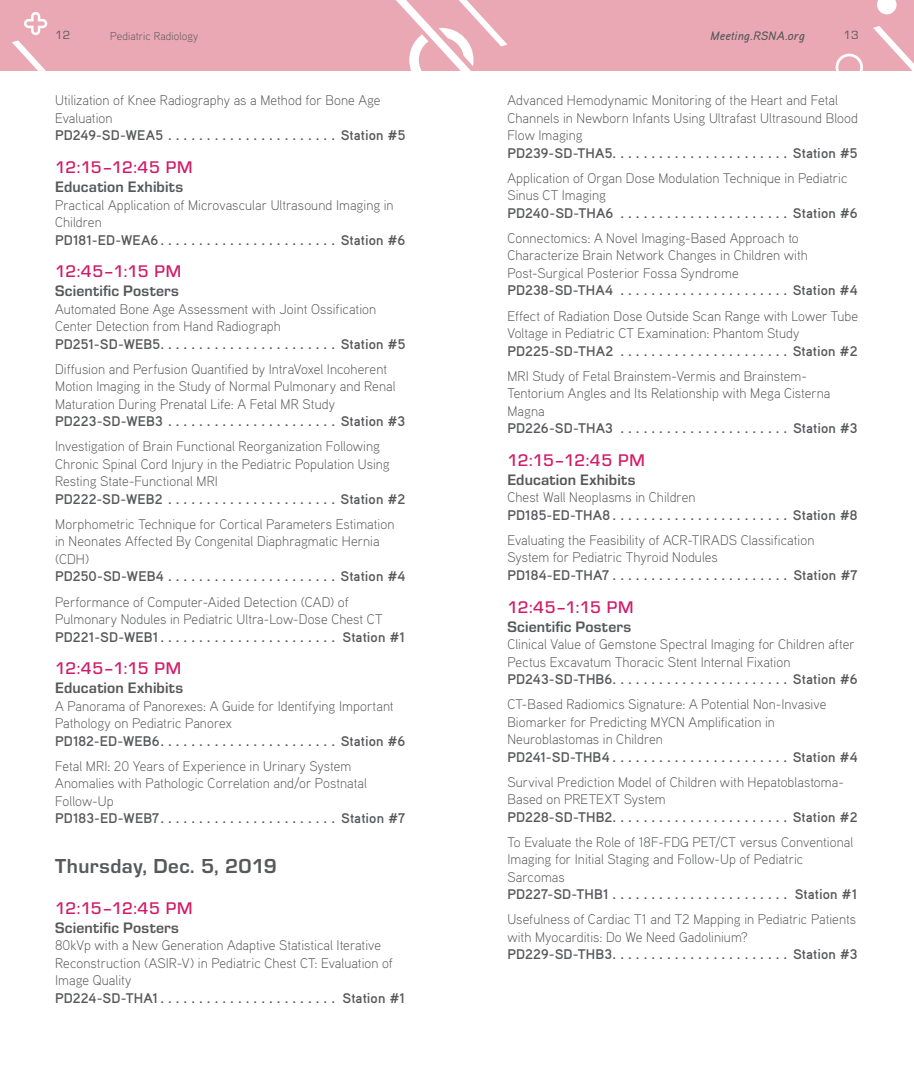
<style>
.page{position:relative;width:914px;height:1071px;background:#fff}
.page>*{position:absolute;margin:0;border:0;box-sizing:border-box;transform-origin:0 0}
.t1{font:700 21px "Eurostile";letter-spacing:.02em;color:#57585a}
.t2{font:500 17.5px "Eurostile";letter-spacing:-.03em;color:#d21a67}
.t3{font:700 15.75px "Eurostile";letter-spacing:.015em;color:#57585a}
.t4{font:300 14px/17.5px "Aaux Pro OT";letter-spacing:.005em;color:#57585a}
.t5{font:700 14px "Aaux Pro OT";letter-spacing:.005em;color:#57585a}
.t6{font:italic 500 12.25px "Aaux Pro OT";letter-spacing:.005em;color:#57585a}
.t7{font:12.25px "Eurostile";color:#57585a}
.t8{font:300 11.38px "Aaux Pro OT";letter-spacing:.005em;color:#57585a}
</style>
<div class="page">
<div style="left:457px;top:0;width:457px;height:71px;background:#eaa8b4"></div>
<svg style="left:835px;top:54px;width:28px;height:17px"></svg>
<svg style="left:877px;top:0;width:19px;height:14px"></svg>
<svg style="left:873px;top:26px;width:41px;height:45px"></svg>
<div style="left:0;top:0;width:457px;height:71px;background:#eaa8b4"></div>
<svg style="left:396px;top:0;width:111px;height:71px"></svg>
<svg style="left:12px;top:12px;width:35px;height:59px"></svg>
<p class="t7" style="left:55px;top:29px;width:17px">12</p>
<p class="t8" style="left:110px;top:29px;width:90px">Pediatric Radiology</p>
<p class="t6" style="left:710px;top:27px;width:96px">Meeting.RSNA.org</p>
<p class="t7" style="left:843px;top:29px;width:17px">13</p>
<p class="t4" style="left:55px;top:91px;width:327px">Utilization of Knee Radiography as a Method for Bone Age<br>Evaluation</p>
<p class="t5" style="left:55px;top:127px;width:351px">PD249-SD-WEA5 . . . . . . . . . . . . . . . . . . . . . . Station #5</p>
<p class="t2" style="left:55px;top:155px;width:139px">12:15–12:45 PM</p>
<p class="t3" style="left:55px;top:176px;width:129px">Education Exhibits</p>
<p class="t4" style="left:55px;top:196px;width:340px">Practical Application of Microvascular Ultrasound Imaging in<br>Children</p>
<p class="t5" style="left:55px;top:231px;width:351px">PD181-ED-WEA6 . . . . . . . . . . . . . . . . . . . . . . . Station #6</p>
<p class="t2" style="left:55px;top:260px;width:127px">12:45–1:15 PM</p>
<p class="t3" style="left:55px;top:280px;width:125px">Scientific Posters</p>
<p class="t4" style="left:55px;top:300px;width:322px">Automated Bone Age Assessment with Joint Ossification<br>Center Detection from Hand Radiograph</p>
<p class="t5" style="left:55px;top:335px;width:351px">PD251-SD-WEB5 . . . . . . . . . . . . . . . . . . . . . . . Station #5</p>
<p class="t4" style="left:55px;top:360px;width:342px">Diffusion and Perfusion Quantified by IntraVoxel Incoherent<br>Motion Imaging in the Study of Normal Pulmonary and Renal<br>Maturation During Prenatal Life: A Fetal MR Study</p>
<p class="t5" style="left:55px;top:413px;width:351px">PD223-SD-WEB3 . . . . . . . . . . . . . . . . . . . . . . Station #3</p>
<p class="t4" style="left:55px;top:437px;width:336px">Investigation of Brain Functional Reorganization Following<br>Chronic Spinal Cord Injury in the Pediatric Population Using<br>Resting State-Functional MRI</p>
<p class="t5" style="left:55px;top:490px;width:351px">PD222-SD-WEB2 . . . . . . . . . . . . . . . . . . . . . . Station #2</p>
<p class="t4" style="left:55px;top:515px;width:341px">Morphometric Technique for Cortical Parameters Estimation in Neonates Affected By Congenital Diaphragmatic Hernia (CDH)</p>
<p class="t5" style="left:55px;top:568px;width:351px">PD250-SD-WEB4 . . . . . . . . . . . . . . . . . . . . . . Station #4</p>
<p class="t4" style="left:55px;top:593px;width:329px">Performance of Computer-Aided Detection (CAD) of<br>Pulmonary Nodules in Pediatric Ultra-Low-Dose Chest CT</p>
<p class="t5" style="left:55px;top:628px;width:351px">PD221-SD-WEB1 . . . . . . . . . . . . . . . . . . . . . . . Station #1</p>
<p class="t2" style="left:55px;top:657px;width:127px">12:45–1:15 PM</p>
<p class="t3" style="left:55px;top:677px;width:129px">Education Exhibits</p>
<p class="t4" style="left:55px;top:697px;width:340px">A Panorama of Panorexes: A Guide for Identifying Important<br>Pathology on Pediatric Panorex</p>
<p class="t5" style="left:55px;top:732px;width:351px">PD182-ED-WEB6 . . . . . . . . . . . . . . . . . . . . . . . Station #6</p>
<p class="t4" style="left:55px;top:757px;width:313px">Fetal MRI: 20 Years of Experience in Urinary System<br>Anomalies with Pathologic Correlation and/or Postnatal<br>Follow-Up</p>
<p class="t5" style="left:55px;top:810px;width:351px">PD183-ED-WEB7 . . . . . . . . . . . . . . . . . . . . . . . Station #7</p>
<h1 class="t1" style="left:55px;top:851px;width:223px">Thursday, Dec. 5, 2019</h1>
<p class="t2" style="left:55px;top:896px;width:139px">12:15–12:45 PM</p>
<p class="t3" style="left:55px;top:916px;width:125px">Scientific Posters</p>
<p class="t4" style="left:55px;top:936px;width:339px">80kVp with a New Generation Adaptive Statistical Iterative<br>Reconstruction (ASIR-V) in Pediatric Chest CT: Evaluation of<br>Image Quality</p>
<p class="t5" style="left:55px;top:989px;width:351px">PD224-SD-THA1 . . . . . . . . . . . . . . . . . . . . . . . Station #1</p>
<p class="t4" style="left:507px;top:91px;width:352px">Advanced Hemodynamic Monitoring of the Heart and Fetal<br>Channels in Newborn Infants Using Ultrafast Ultrasound Blood<br>Flow Imaging</p>
<p class="t5" style="left:507px;top:144px;width:351px">PD239-SD-THA5 . . . . . . . . . . . . . . . . . . . . . . . Station #5</p>
<p class="t4" style="left:507px;top:169px;width:341px">Application of Organ Dose Modulation Technique in Pediatric<br>Sinus CT Imaging</p>
<p class="t5" style="left:507px;top:204px;width:351px">PD240-SD-THA6 . . . . . . . . . . . . . . . . . . . . . . Station #6</p>
<p class="t4" style="left:507px;top:229px;width:302px">Connectomics: A Novel Imaging-Based Approach to<br>Characterize Brain Network Changes in Children with<br>Post-Surgical Posterior Fossa Syndrome</p>
<p class="t5" style="left:507px;top:282px;width:351px">PD238-SD-THA4 . . . . . . . . . . . . . . . . . . . . . . Station #4</p>
<p class="t4" style="left:507px;top:306px;width:352px">Effect of Radiation Dose Outside Scan Range with Lower Tube<br>Voltage in Pediatric CT Examination: Phantom Study</p>
<p class="t5" style="left:507px;top:342px;width:351px">PD225-SD-THA2 . . . . . . . . . . . . . . . . . . . . . . Station #2</p>
<p class="t4" style="left:507px;top:367px;width:324px">MRI Study of Fetal Brainstem-Vermis and Brainstem-<br>Tentorium Angles and Its Relationship with Mega Cisterna<br>Magna</p>
<p class="t5" style="left:507px;top:419px;width:351px">PD226-SD-THA3 . . . . . . . . . . . . . . . . . . . . . . Station #3</p>
<p class="t2" style="left:507px;top:448px;width:139px">12:15–12:45 PM</p>
<p class="t3" style="left:507px;top:468px;width:129px">Education Exhibits</p>
<p class="t4" style="left:507px;top:488px;width:190px">Chest Wall Neoplasms in Children</p>
<p class="t5" style="left:507px;top:506px;width:352px">PD185-ED-THA8 . . . . . . . . . . . . . . . . . . . . . . . Station #8</p>
<p class="t4" style="left:507px;top:531px;width:308px">Evaluating the Feasibility of ACR-TIRADS Classification<br>System for Pediatric Thyroid Nodules</p>
<p class="t5" style="left:507px;top:566px;width:351px">PD184-ED-THA7 . . . . . . . . . . . . . . . . . . . . . . . Station #7</p>
<p class="t2" style="left:507px;top:595px;width:127px">12:45–1:15 PM</p>
<p class="t3" style="left:507px;top:615px;width:125px">Scientific Posters</p>
<p class="t4" style="left:507px;top:635px;width:349px">Clinical Value of Gemstone Spectral Imaging for Children after<br>Pectus Excavatum Thoracic Stent Internal Fixation</p>
<p class="t5" style="left:507px;top:670px;width:351px">PD243-SD-THB6 . . . . . . . . . . . . . . . . . . . . . . . Station #6</p>
<p class="t4" style="left:507px;top:695px;width:320px">CT-Based Radiomics Signature: A Potential Non-Invasive<br>Biomarker for Predicting MYCN Amplification in<br>Neuroblastomas in Children</p>
<p class="t5" style="left:507px;top:748px;width:351px">PD241-SD-THB4 . . . . . . . . . . . . . . . . . . . . . . . Station #4</p>
<p class="t4" style="left:507px;top:773px;width:338px">Survival Prediction Model of Children with Hepatoblastoma-<br>Based on PRETEXT System</p>
<p class="t5" style="left:507px;top:808px;width:351px">PD228-SD-THB2 . . . . . . . . . . . . . . . . . . . . . . . Station #2</p>
<p class="t4" style="left:507px;top:833px;width:347px">To Evaluate the Role of 18F-FDG PET/CT versus Conventional<br>Imaging for Initial Staging and Follow-Up of Pediatric<br>Sarcomas</p>
<p class="t5" style="left:507px;top:885px;width:351px">PD227-SD-THB1 . . . . . . . . . . . . . . . . . . . . . . . Station #1</p>
<p class="t4" style="left:507px;top:910px;width:350px">Usefulness of Cardiac T1 and T2 Mapping in Pediatric Patients with Myocarditis: Do We Need Gadolinium?</p>
<p class="t5" style="left:507px;top:946px;width:351px">PD229-SD-THB3 . . . . . . . . . . . . . . . . . . . . . . . Station #3</p>
</div>
